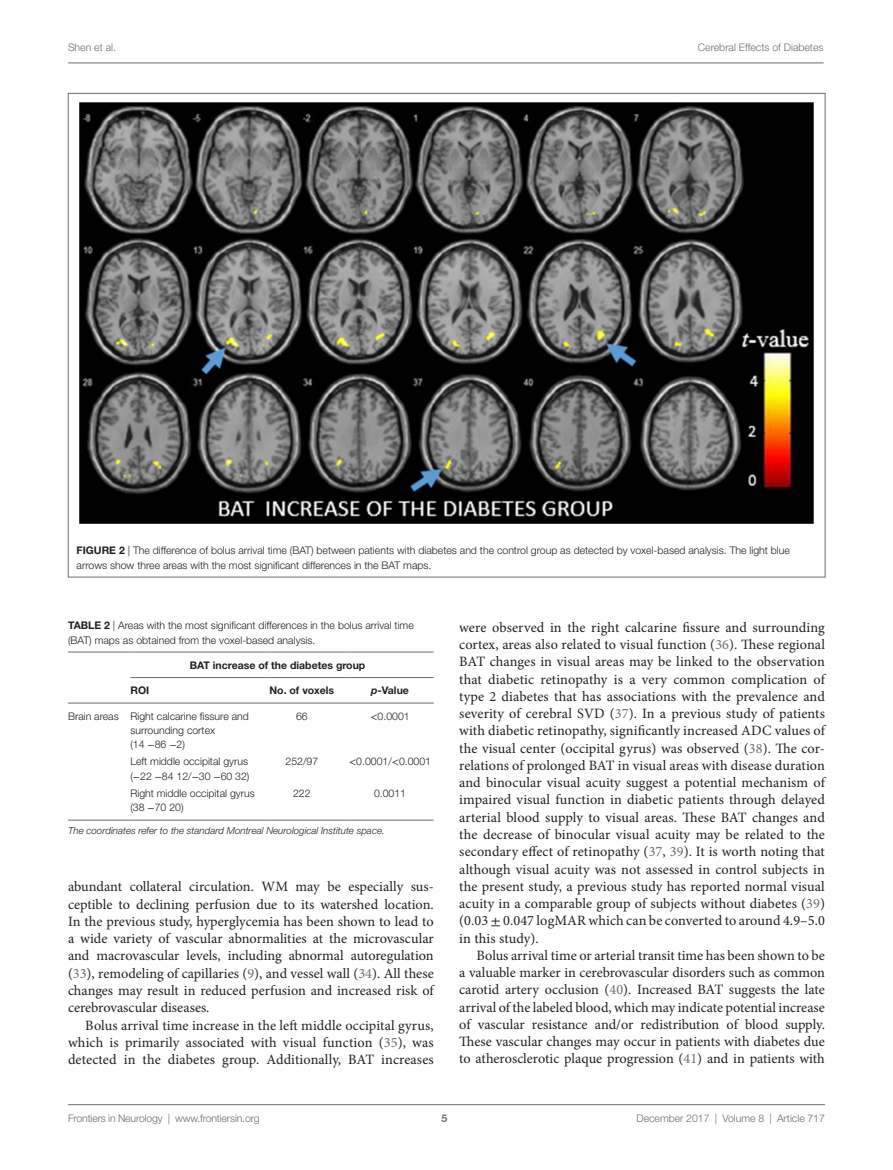
<style>
.page{position:relative;width:893px;height:1170px;background:#fff}
.page>*{position:absolute;margin:0;border:0;box-sizing:border-box;transform-origin:0 0}
.t1{font:14.25px/17.2px "Minion Pro";color:#231f20;text-align:justify}
.t2{font:300 10.5px/14.2px "Helvetica Neue LT Std";color:#231f20}
.t3{font:300 10.5px "Helvetica Neue LT Std";color:#6c6d70}
.t4{font:700 10.5px "Helvetica Neue LT Std";color:#231f20}
.t5{font:700 10.5px "Helvetica Neue LT Std";color:#6c6d70}
.t6{font:italic 300 9.75px "Helvetica Neue LT Std";color:#231f20}
.s1{font-weight:700}
.s2{font-style:italic}
.s3{font-family:"STIX General";font-weight:400}
.s4{color:#6c6d70}
.s5{font-family:"STIX General"}
</style>
<div class="page">
<img style="left:79px;top:102px;width:735px;height:422px">
<hr style="left:68px;top:702px;width:62px;height:1px;background:#6c6d70">
<hr style="left:68px;top:651px;width:62px;height:1px;background:#6c6d70">
<hr style="left:130px;top:651px;width:136px;height:1px;background:#6c6d70">
<hr style="left:266px;top:651px;width:80px;height:1px;background:#6c6d70">
<hr style="left:346px;top:651px;width:88px;height:1px;background:#6c6d70">
<hr style="left:130px;top:677px;width:136px;height:1px;background:#6c6d70">
<hr style="left:130px;top:702px;width:136px;height:1px;background:#6c6d70">
<hr style="left:266px;top:677px;width:80px;height:1px;background:#6c6d70">
<hr style="left:266px;top:702px;width:80px;height:1px;background:#6c6d70">
<hr style="left:346px;top:677px;width:88px;height:1px;background:#6c6d70">
<hr style="left:346px;top:702px;width:88px;height:1px;background:#6c6d70">
<hr style="left:130px;top:819px;width:136px;height:1px;background:#6c6d70">
<hr style="left:68px;top:819px;width:62px;height:1px;background:#6c6d70">
<hr style="left:266px;top:819px;width:80px;height:1px;background:#6c6d70">
<hr style="left:346px;top:819px;width:88px;height:1px;background:#6c6d70">
<hr style="left:68px;top:1104px;width:757px;height:1px;background:#6c6d70">
<hr style="left:68px;top:63px;width:755px;height:1px;background:#6c6d70">
<p class="t3" style="left:68px;top:41px;width:50px">Shen et al.</p>
<p class="t3" style="left:698px;top:41px;width:127px">Cerebral Effects of Diabetes</p>
<p class="t2" style="left:77px;top:543px;width:715px"><span class="s1">FIG URE 2</span> | The difference of bolus arrival time (BAT) between patients with diabetes and the control group as detected by voxel-based analysis. The light blue arrows show three areas with the most significant differences in the BAT maps.</p>
<p class="t2" style="left:68px;top:618px;width:347px"><span class="s1">TABLE 2</span> | Areas with the most significant differences in the bolus arrival time (BAT) maps as obtained from the voxel-based analysis.</p>
<p class="t4" style="left:190px;top:658px;width:177px">BAT increase of the diabetes group</p>
<p class="t4" style="left:130px;top:683px;width:19px">ROI</p>
<p class="t4" style="left:269px;top:683px;width:66px">No. of voxels</p>
<p class="t4" style="left:371px;top:683px;width:39px"><span class="s2">p</span>-Value</p>
<p class="t2" style="left:130px;top:708px;width:120px;text-indent:-62px">Brain areas Right calcarine fissure and surrounding cortex</p>
<p class="t2" style="left:296px;top:708px;width:13px">66</p>
<p class="t2" style="left:370px;top:708px;width:41px"><span class="s3">&lt;</span>0.0001</p>
<p class="t2" style="left:130px;top:735px;width:119px;line-height:17.2px">(14 <span class="s3">−</span>86 <span class="s3">−</span>2)<br>Left middle occipital gyrus</p>
<p class="t2" style="left:286px;top:754px;width:34px">252/97</p>
<p class="t2" style="left:349px;top:754px;width:84px"><span class="s3">&lt;</span>0.0001/<span class="s3">&lt;</span>0.0001</p>
<p class="t2" style="left:130px;top:767px;width:126px;line-height:17.2px">(<span class="s3">−</span>22 <span class="s3">−</span>84 12/<span class="s3">−</span>30 <span class="s3">−</span>60 32)<br>Right middle occipital gyrus</p>
<p class="t2" style="left:293px;top:785px;width:19px">222</p>
<p class="t2" style="left:374px;top:785px;width:34px">0.0011</p>
<p class="t2" style="left:130px;top:800px;width:55px">(38 <span class="s3">−</span>70 20)</p>
<p class="t6" style="left:68px;top:824px;width:318px">The coordinates refer to the standard Montreal Neurological Institute space.</p>
<p class="t1" style="left:68px;top:878px;width:367px">abundant collateral circulation. WM may be especially sus&shy;ceptible to declining perfusion due to its watershed location.<br>In the previous study, hyperglycemia has been shown to lead to a wide variety of vascular abnormalities at the microvascular and macrovascular levels, including abnormal autoregulation (<span class="s4">33</span>), remodeling of capillaries (<span class="s4">9</span>), and vessel wall (<span class="s4">34</span>). All these changes may result in reduced perfusion and increased risk of cerebrovascular diseases.</p>
<p class="t1" style="left:68px;top:1016px;width:367px;text-indent:17px">Bolus arrival time increase in the left middle occipital gyrus, which is primarily associated with visual function (<span class="s4">35</span>), was detected in the diabetes group. Additionally, BAT increases</p>
<p class="t1" style="left:459px;top:618px;width:367px">were observed in the right calcarine fissure and surrounding cortex, areas also related to visual function (<span class="s4">36</span>). These regional BAT changes in visual areas may be linked to the observation that diabetic retinopathy is a very common complication of type 2 diabetes that has associations with the prevalence and severity of cerebral SVD (<span class="s4">37</span>). In a previous study of patients with diabetic retinopathy, significantly increased ADC values of the visual center (occipital gyrus) was observed (<span class="s4">38</span>). The cor&shy;relations of prolonged BAT in visual areas with disease duration and binocular visual acuity suggest a potential mechanism of impaired visual function in diabetic patients through delayed arterial blood supply to visual areas. These BAT changes and the decrease of binocular visual acuity may be related to the secondary effect of retinopathy (<span class="s4">37</span>, <span class="s4">39</span>). It is worth noting that although visual acuity was not assessed in control subjects in the present study, a previous study has reported normal visual acuity in a comparable group of subjects without diabetes (<span class="s4">39</span>) (0.03 <span class="s5">±</span> 0.047 logMAR which can be converted to around 4.9–5.0 in this study).</p>
<p class="t1" style="left:459px;top:946px;width:367px;text-indent:17px">Bolus arrival time or arterial transit time has been shown to be a valuable marker in cerebrovascular disorders such as common carotid artery occlusion (<span class="s4">40</span>). Increased BAT suggests the late arrival of the labeled blood, which may indicate potential increase of vascular resistance and/or redistribution of blood supply.<br>These vascular changes may occur in patients with diabetes due to atherosclerotic plaque progression (<span class="s4">41</span>) and in patients with</p>
<p class="t3" style="left:68px;top:1111px;width:193px">Frontiers in Neurology | www.frontiersin.org</p>
<p class="t3" style="left:636px;top:1111px;width:190px">December 2017 | Volume 8 | Article 717</p>
<p class="t5" style="left:441px;top:1111px;width:7px">5</p>
</div>
